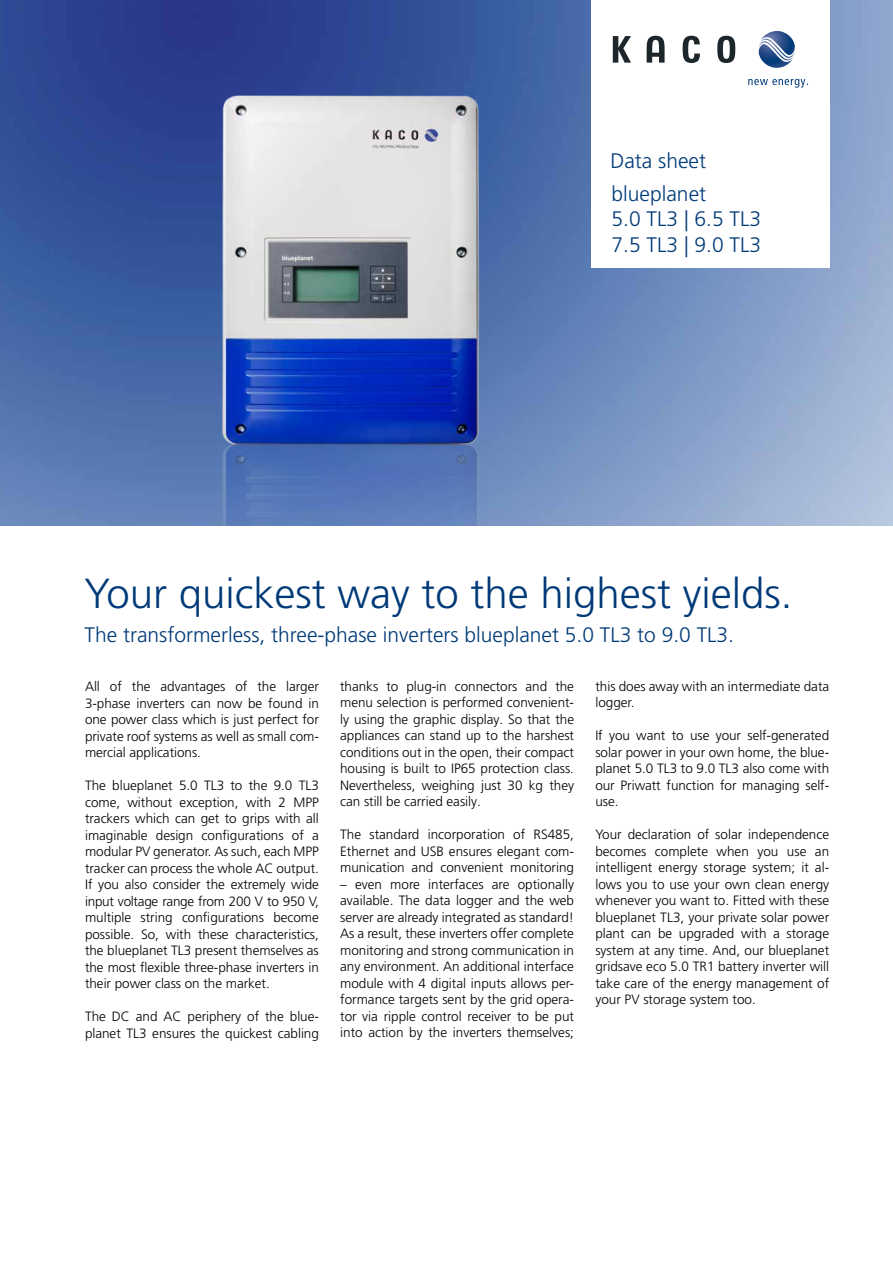
<style>
.page{position:relative;width:893px;height:1263px;background:#fff}
.page>*{position:absolute;margin:0;border:0;box-sizing:border-box;transform-origin:0 0}
.t1{font:300 42px "Frutiger LT Pro";color:#003a78}
.t2{font:300 21px/25.5px "Frutiger LT Pro";color:#003a78}
.t3{font:300 13.5px/16.5px "Frutiger LT Pro";letter-spacing:-.005em;color:#000;text-align:justify}
</style>
<div class="page">
<img style="left:0;top:0;width:893px;height:526px">
<img style="left:209px;top:85px;width:284px;height:441px">
<div style="left:591px;top:0;width:238px;height:268px;background:#fff"></div>
<svg style="left:613px;top:36px;width:122px;height:27px"></svg>
<svg style="left:758px;top:31px;width:37px;height:37px"></svg>
<svg style="left:748px;top:79px;width:60px;height:9px"></svg>
<h2 class="t2" style="left:610px;top:148px;width:97px">Data sheet</h2>
<h2 class="t2" style="left:612px;top:181px;width:151px">blueplanet<br>5.0 TL3 | 6.5 TL3<br>7.5 TL3 | 9.0 TL3</h2>
<h1 class="t1" style="left:85px;top:569px;width:709px">Your quickest way to the highest yields.</h1>
<h2 class="t2" style="left:85px;top:622px;width:651px">The transformerless, three-phase inverters blueplanet 5.0 TL3 to 9.0 TL3.</h2>
<p class="t3" style="left:85px;top:678px;width:235px">All of the advantages of the larger 3-phase inverters can now be found in one power class which is just perfect for private roof systems as well as small com&shy;mercial applications.</p>
<p class="t3" style="left:85px;top:777px;width:235px">The blueplanet 5.0 TL3 to the 9.0 TL3 come, without exception, with 2 MPP trackers which can get to grips with all imaginable design configurations of a modular PV generator. As such, each MPP tracker can process the whole AC output.<br>If you also consider the extremely wide input voltage range from 200 V to 950 V, multiple string configurations become possible. So, with these characteristics, the blueplanet TL3 present themselves as the most flexible three-phase inverters in their power class on the market.</p>
<p class="t3" style="left:85px;top:1008px;width:235px">The DC and AC periphery of the blue&shy;planet TL3 ensures the quickest cabling</p>
<p class="t3" style="left:595px;top:678px;width:235px">this does away with an intermediate data logger.</p>
<p class="t3" style="left:595px;top:728px;width:235px">If you want to use your self-generated solar power in your own home, the blue&shy;planet 5.0 TL3 to 9.0 TL3 also come with our Priwatt function for managing self&shy;use.</p>
<p class="t3" style="left:595px;top:826px;width:235px">Your declaration of solar independence becomes complete when you use an intelligent energy storage system; it al&shy;lows you to use your own clean energy whenever you want to. Fitted with these blueplanet TL3, your private solar power plant can be upgraded with a storage system at any time. And, our blueplanet gridsave eco 5.0 TR1 battery inverter will take care of the energy management of your PV storage system too.</p>
<p class="t3" style="left:340px;top:678px;width:235px">thanks to plug-in connectors and the menu selection is performed convenient&shy;ly using the graphic display. So that the appliances can stand up to the harshest conditions out in the open, their compact housing is built to IP65 protection class.<br>Nevertheless, weighing just 30 kg they can still be carried easily.</p>
<p class="t3" style="left:340px;top:827px;width:235px">The standard incorporation of RS485, Ethernet and USB ensures elegant com&shy;munication and convenient monitoring</p>
<p class="t3" style="left:340px;top:876px;width:235px">– even more interfaces are optionally available. The data logger and the web server are already integrated as standard!<br>As a result, these inverters offer complete monitoring and strong communication in any environment. An additional interface module with 4 digital inputs allows per&shy;formance targets sent by the grid opera&shy;tor via ripple control receiver to be put into action by the inverters themselves;</p>
</div>
